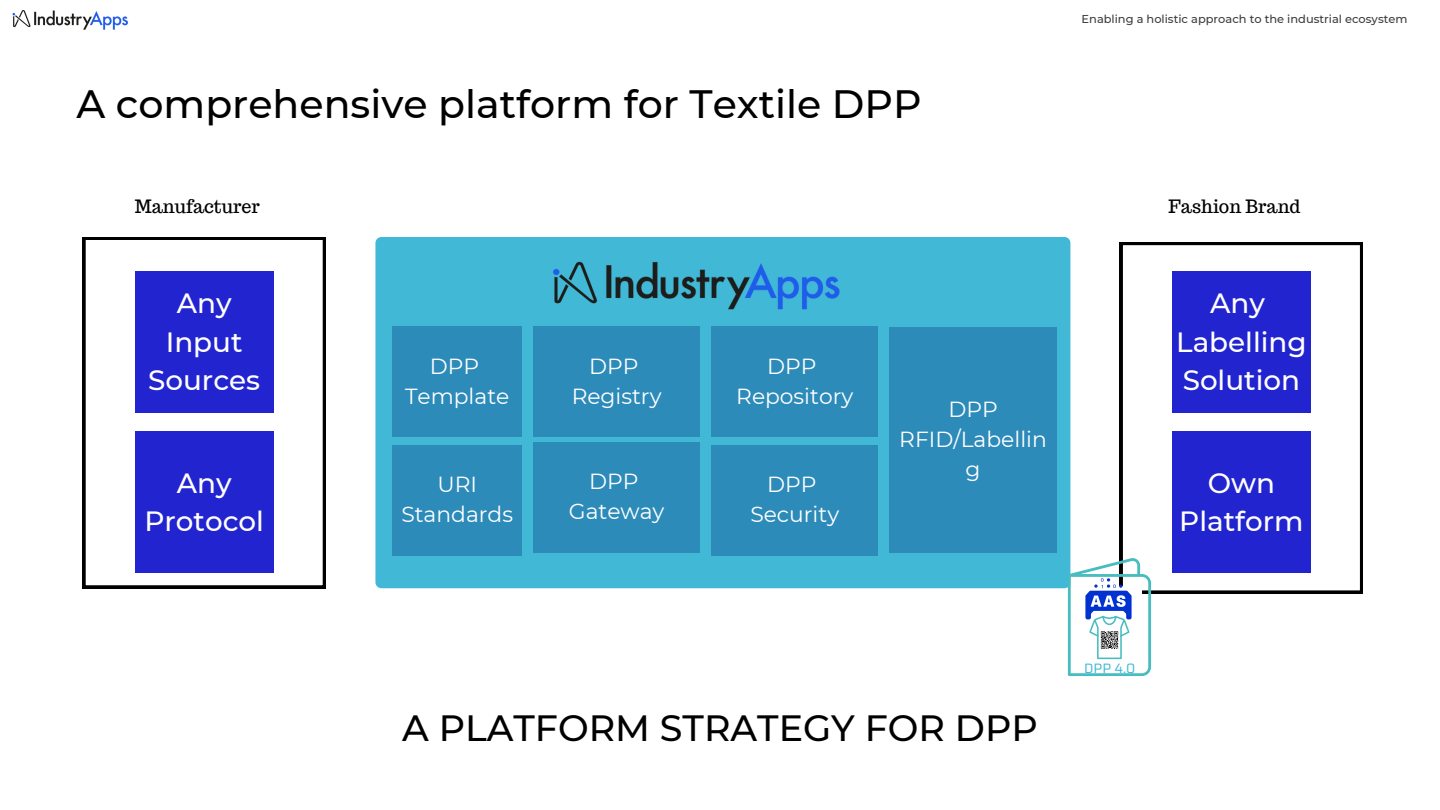
<style>
.page{position:relative;width:1440px;height:810px;background:#fff}
.page>*{position:absolute;margin:0;border:0;box-sizing:border-box;transform-origin:0 0}
.t1{font:500 39.5px "Montserrat";color:#000}
.t2{font:500 36.5px "Montserrat";color:#000}
.t3{font:500 27.8px/38.2px "Montserrat";color:#fff;text-align:center}
.t4{font:21.8px/30px "Montserrat";color:#fff;text-align:center}
.t5{font:18px "Trocchi";color:#000}
.t6{font:13.6px "Saira";color:#41b8d5}
.t7{font:500 11.4px "Montserrat";color:#3c3c3b}
</style>
<div class="page">
<svg style="left:83px;top:237px;width:243px;height:351px"></svg>
<div style="left:135px;top:271px;width:139px;height:142px;background:#2224cf"></div>
<div style="left:135px;top:432px;width:139px;height:141px;background:#2224cf"></div>
<div style="left:375px;top:237px;width:695px;height:351px;background:#41b8d5"></div>
<div style="left:533px;top:327px;width:167px;height:110px;background:#2d8bba"></div>
<div style="left:711px;top:327px;width:167px;height:110px;background:#2d8bba"></div>
<div style="left:533px;top:442px;width:167px;height:111px;background:#2d8bba"></div>
<div style="left:711px;top:445px;width:167px;height:111px;background:#2d8bba"></div>
<div style="left:393px;top:327px;width:129px;height:110px;background:#2d8bba"></div>
<div style="left:393px;top:445px;width:129px;height:111px;background:#2d8bba"></div>
<svg style="left:1120px;top:242px;width:243px;height:351px"></svg>
<div style="left:1172px;top:271px;width:139px;height:142px;background:#2224cf"></div>
<div style="left:1172px;top:432px;width:139px;height:141px;background:#2224cf"></div>
<div style="left:890px;top:327px;width:167px;height:225px;background:#2d8bba"></div>
<svg style="left:1068px;top:558px;width:83px;height:118px"></svg>
<img style="left:1081px;top:573px;width:55px;height:52px">
<img style="left:12px;top:10px;width:18px;height:18px">
<img style="left:30px;top:10px;width:98px;height:20px">
<img style="left:548px;top:257px;width:54px;height:51px">
<img style="left:597px;top:260px;width:255px;height:52px">
<p class="t1" style="left:76px;top:79px;width:847px">A comprehensive platform for Textile DPP</p>
<p class="t5" style="left:135px;top:195px;width:127px">Manufacturer</p>
<p class="t3" style="left:148px;top:284px;width:113px">Any<br>Input<br>Sources</p>
<p class="t3" style="left:144px;top:463px;width:121px">Any<br>Protocol</p>
<h3 class="t4" style="left:405px;top:351px;width:106px">DPP<br>Template</h3>
<h5 class="t4" style="left:401px;top:470px;width:113px">URI<br>Standards</h5>
<p class="t4" style="left:572px;top:351px;width:91px">DPP<br>Registry</p>
<h2 class="t4" style="left:736px;top:351px;width:119px">DPP<br>Repository</h2>
<h5 class="t4" style="left:569px;top:466px;width:97px">DPP<br>Gateway</h5>
<h3 class="t4" style="left:750px;top:470px;width:90px">DPP<br>Security</h3>
<h4 class="t4" style="left:899px;top:394px;width:149px">DPP<br>RFID/Labellin g</h4>
<h3 class="t7" style="left:1082px;top:12px;width:327px">Enabling a holistic approach to the industrial ecosystem</h3>
<h4 class="t5" style="left:1169px;top:195px;width:133px">Fashion Brand</h4>
<h4 class="t3" style="left:1176px;top:284px;width:132px">Any<br>Labelling<br>Solution</h4>
<h4 class="t3" style="left:1179px;top:463px;width:126px">Own<br>Platform</h4>
<h4 class="t2" style="left:402px;top:706px;width:637px">A PLATFORM STRATEGY FOR DPP</h4>
<p class="t6" style="left:1084px;top:657px;width:53px">DPP 4.0</p>
</div>
